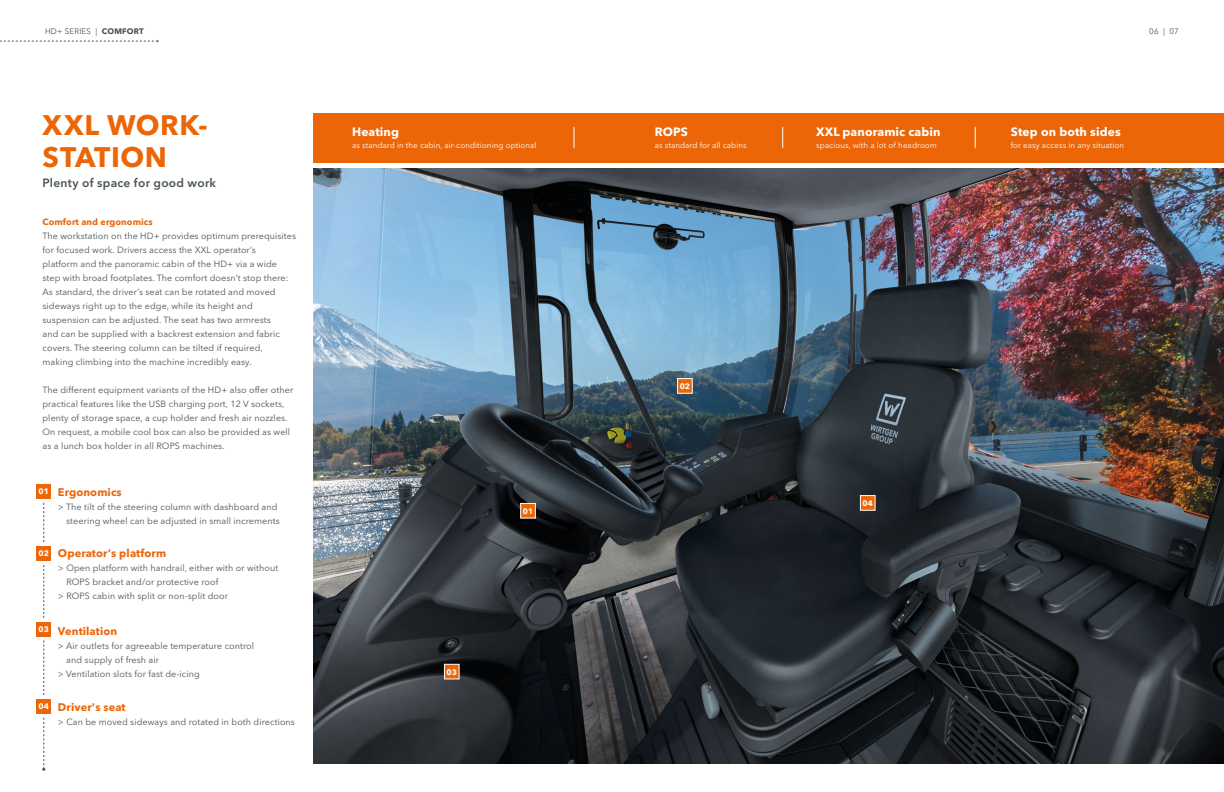
<style>
.page{position:relative;width:1224px;height:792px;background:#fff}
.page>*{position:absolute;margin:0;border:0;box-sizing:border-box;transform-origin:0 0}
.t1{font:700 28px/32px "Avenir Next LT Pro";letter-spacing:.02em;color:#ec6608}
.t2{font:700 12px "Avenir Next LT Pro";letter-spacing:.01em;color:#fff}
.t3{font:600 12px "Avenir Next LT Pro";letter-spacing:.02em;color:#485358}
.t4{font:700 11px "Avenir Next LT Pro";letter-spacing:.01em;color:#ec6608}
.t5{font:9px/14px "Avenir Next LT Pro";letter-spacing:.01em;color:#485358}
.t6{font:700 9px "Avenir Next LT Pro";letter-spacing:.01em;color:#ec6608}
.t7{font:8px "Avenir Next LT Pro";letter-spacing:.01em;color:#fff}
.t8{font:8px "Avenir Next LT Pro";letter-spacing:.02em;color:#485358}
.t9{font:700 8px "Avenir Next LT Pro";color:#fff}
.s1{font-weight:700}
</style>
<div class="page">
<svg style="left:0;top:40px;width:159px;height:2px"></svg>
<svg style="left:43px;top:503px;width:1px;height:39px"></svg>
<svg style="left:43px;top:565px;width:1px;height:53px"></svg>
<svg style="left:43px;top:640px;width:1px;height:55px"></svg>
<div style="left:37px;top:484px;width:14px;height:14px;background:#ec6608"></div>
<div style="left:37px;top:546px;width:14px;height:14px;background:#ec6608"></div>
<div style="left:37px;top:622px;width:14px;height:14px;background:#ec6608"></div>
<svg style="left:42px;top:718px;width:3px;height:53px"></svg>
<div style="left:37px;top:699px;width:14px;height:14px;background:#ec6608"></div>
<img style="left:313px;top:168px;width:911px;height:596px">
<svg style="left:520px;top:503px;width:16px;height:16px"></svg>
<svg style="left:677px;top:378px;width:16px;height:16px"></svg>
<svg style="left:444px;top:664px;width:16px;height:15px"></svg>
<svg style="left:860px;top:495px;width:16px;height:16px"></svg>
<div style="left:313px;top:113px;width:911px;height:49px;background:#ec6608"></div>
<svg style="left:782px;top:127px;width:1px;height:21px"></svg>
<svg style="left:975px;top:127px;width:1px;height:21px"></svg>
<svg style="left:574px;top:127px;width:1px;height:21px"></svg>
<p class="t8" style="left:45px;top:27px;width:100px">HD+ SERIES | <span class="s1">COMFORT</span></p>
<h1 class="t1" style="left:43px;top:108px;width:165px">XXL WORK-<br>STATION</h1>
<h2 class="t3" style="left:43px;top:175px;width:175px">Plenty of space for good work</h2>
<p class="t6" style="left:43px;top:216px;width:112px">Comfort and ergonomics</p>
<p class="t5" style="left:43px;top:229px;width:255px">The workstation on the HD+ provides optimum prerequisites for focused work. Drivers access the XXL operator’s<br>platform and the panoramic cabin of the HD+ via a wide step with broad footplates. The comfort doesn’t stop there:<br>As standard, the driver’s seat can be rotated and moved sideways right up to the edge, while its height and suspension can be adjusted. The seat has two armrests<br>and can be supplied with a backrest extension and fabric covers. The steering column can be tilted if required,<br>making climbing into the machine incredibly easy.</p>
<p class="t5" style="left:43px;top:383px;width:252px">The different equipment variants of the HD+ also offer other practical features like the USB charging port, 12 V sockets, plenty of storage space, a cup holder and fresh air nozzles.<br>On request, a mobile cool box can also be provided as well as a lunch box holder in all ROPS machines.</p>
<p class="t9" style="left:39px;top:487px;width:12px">01</p>
<p class="t9" style="left:39px;top:549px;width:12px">02</p>
<p class="t4" style="left:58px;top:485px;width:65px">Ergonomics</p>
<p class="t5" style="left:58px;top:499px;width:223px;text-align:right">&gt; The tilt of the steering column with dashboard and steering wheel can be adjusted in small increments</p>
<p class="t4" style="left:58px;top:547px;width:110px">Operator's platform</p>
<p class="t5" style="left:58px;top:561px;width:222px">&gt; Open platform with handrail, either with or without</p>
<p class="t5" style="left:66px;top:575px;width:154px">ROPS bracket and/or protective roof</p>
<p class="t5" style="left:58px;top:589px;width:171px">&gt; ROPS cabin with split or non-split door</p>
<p class="t9" style="left:39px;top:625px;width:12px">03</p>
<p class="t4" style="left:58px;top:624px;width:61px">Ventilation</p>
<p class="t5" style="left:58px;top:638px;width:198px">&gt; Air outlets for agreeable temperature control</p>
<p class="t5" style="left:66px;top:652px;width:94px">and supply of fresh air</p>
<p class="t5" style="left:58px;top:666px;width:143px">&gt; Ventilation slots for fast de-icing</p>
<p class="t9" style="left:39px;top:702px;width:12px">04</p>
<p class="t4" style="left:58px;top:701px;width:69px">Driver's seat</p>
<p class="t5" style="left:58px;top:715px;width:238px">&gt; Can be moved sideways and rotated in both directions</p>
<h2 class="t2" style="left:352px;top:125px;width:48px">Heating</h2>
<p class="t7" style="left:352px;top:141px;width:186px">as standard in the cabin, air-conditioning optional</p>
<p class="t9" style="left:447px;top:667px;width:12px">03</p>
<p class="t9" style="left:523px;top:506px;width:12px">01</p>
<h2 class="t2" style="left:655px;top:125px;width:35px">ROPS</h2>
<p class="t7" style="left:655px;top:141px;width:94px">as standard for all cabins</p>
<h2 class="t2" style="left:816px;top:125px;width:126px">XXL panoramic cabin</h2>
<p class="t7" style="left:816px;top:141px;width:122px">spacious, with a lot of headroom</p>
<p class="t8" style="left:1149px;top:27px;width:31px">06 | 07</p>
<h2 class="t2" style="left:1011px;top:125px;width:111px">Step on both sides</h2>
<p class="t7" style="left:1011px;top:141px;width:115px">for easy access in any situation</p>
<p class="t9" style="left:680px;top:381px;width:12px">02</p>
<p class="t9" style="left:863px;top:498px;width:12px">04</p>
</div>
